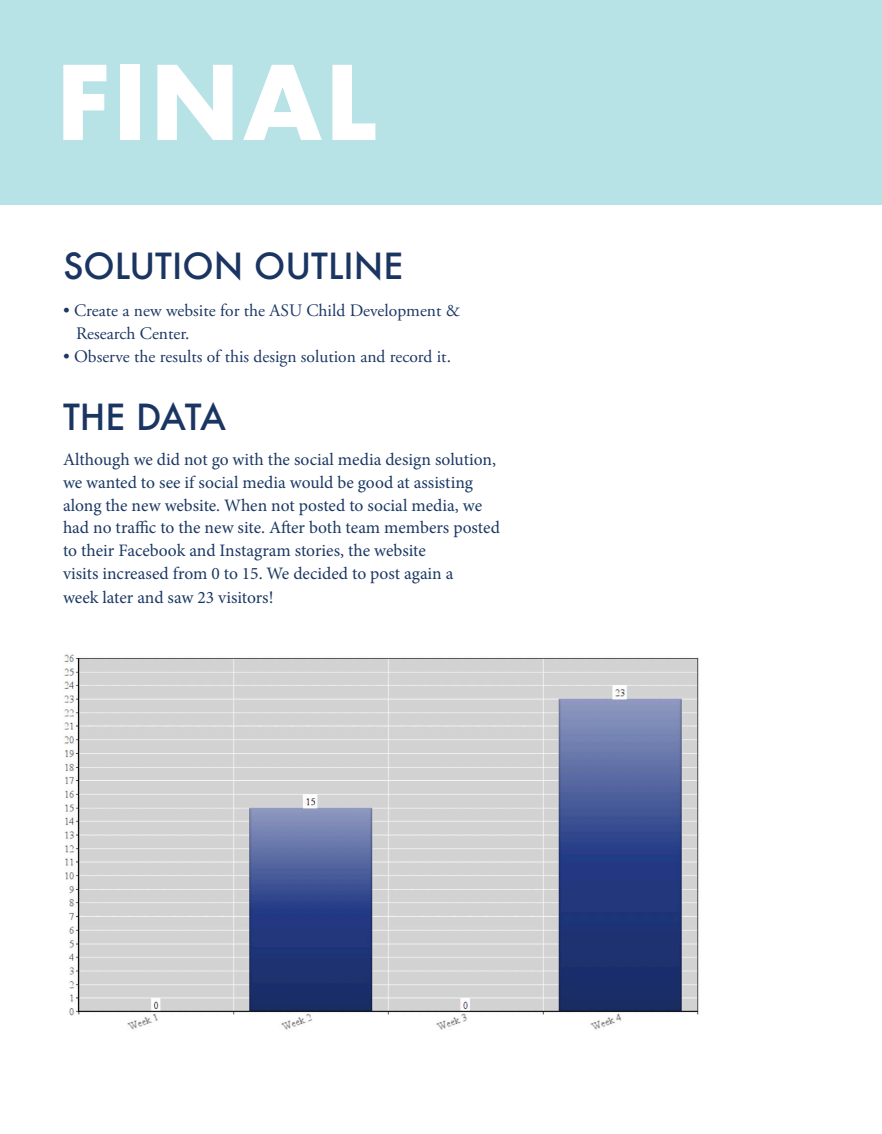
<style>
.page{position:relative;width:882px;height:1134px;background:#fff}
.page>*{position:absolute;margin:0;border:0;box-sizing:border-box;transform-origin:0 0}
.t1{font:700 99.75px "Futura";letter-spacing:.02em;color:#fff}
.t2{font:500 35px "Futura";color:#1b3563}
.t3{font:17.5px/22.8px "Minion Pro";color:#1b3864}
.t4{font:17.5px/22.8px "Adobe Garamond Pro";color:#1b3764}
</style>
<div class="page">
<div style="left:0;top:0;width:882px;height:205px;background:#b7e2e6"></div>
<hr style="left:881px;top:1071px;width:1px;height:62px;background:#b7e2e6">
<img style="left:64px;top:654px;width:635px;height:376px">
<p class="t1" style="left:55px;top:30px;width:324px">FINAL</p>
<p class="t2" style="left:63px;top:242px;width:342px">SOLUTION OUTLINE</p>
<p class="t4" style="left:76px;top:300px;width:386px;text-indent:-13px">• Create a new website for the ASU Child Development &amp;<br>Research Center.</p>
<p class="t4" style="left:63px;top:346px;width:390px">• Observe the results of this design solution and record it.</p>
<p class="t2" style="left:63px;top:393px;width:165px">THE DATA</p>
<p class="t3" style="left:63px;top:448px;width:438px">Although we did not go with the social media design solution, we wanted to see if social media would be good at assisting along the new website. When not posted to social media, we had no traffic to the new site. After both team members posted</p>
<p class="t3" style="left:63px;top:539px;width:364px">to their Facebook and Instagram stories, the website</p>
<p class="t3" style="left:63px;top:562px;width:392px">visits increased from 0 to 15. We decided to post again a</p>
<p class="t3" style="left:63px;top:586px;width:212px">week later and saw 23 visitors!</p>
</div>
